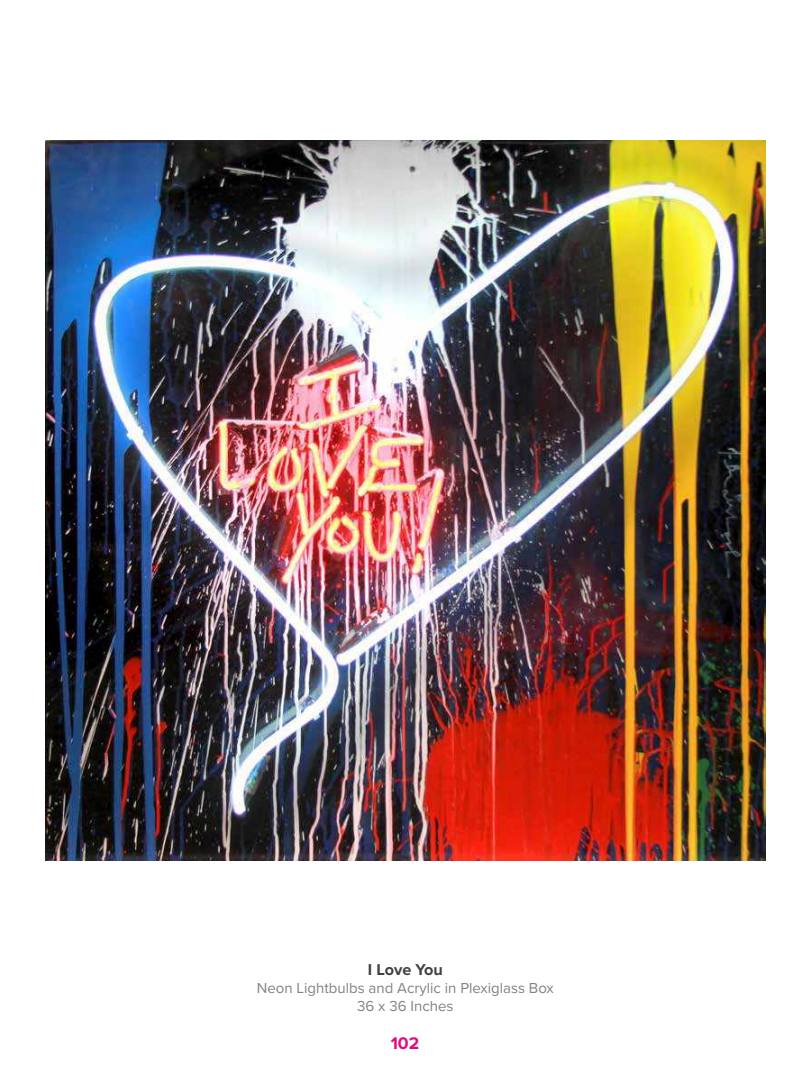
<style>
.page{position:relative;width:810px;height:1080px;background:#fff}
.page>*{position:absolute;margin:0;border:0;box-sizing:border-box;transform-origin:0 0}
.t1{font:700 17.5px "Proxima Nova";color:#e30a7d}
.t2{font:700 16.25px "Proxima Nova";color:#414042}
.t3{font:15px/18px "Proxima Nova";color:#808285;text-align:center}
</style>
<div class="page">
<img style="left:45px;top:141px;width:720px;height:720px">
<p class="t2" style="left:368px;top:958px;width:76px">I Love You</p>
<p class="t3" style="left:257px;top:979px;width:299px">Neon Lightbulbs and Acrylic in Plexiglass Box<br>36 x 36 Inches</p>
<p class="t1" style="left:391px;top:1030px;width:30px">102</p>
</div>
